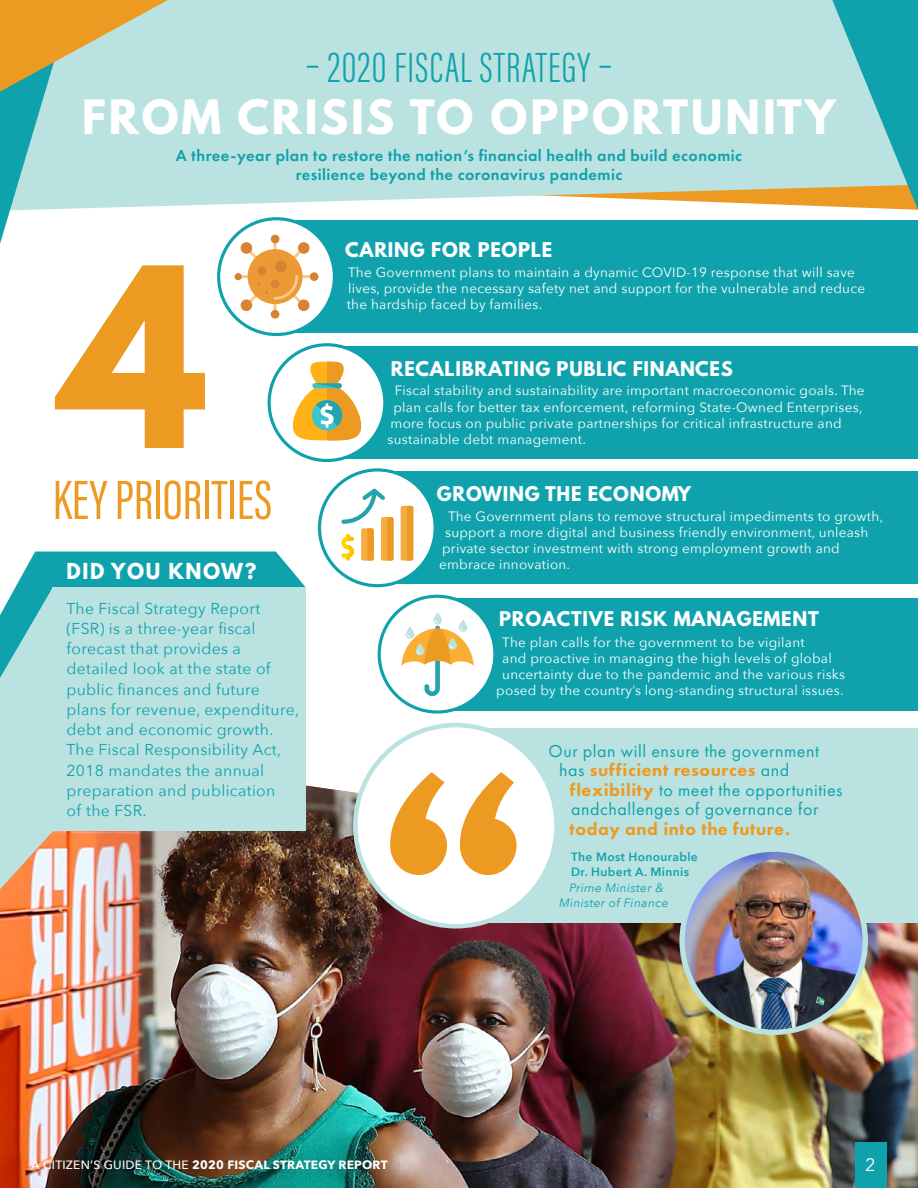
<style>
.page{position:relative;width:918px;height:1188px;background:#fff}
.page>*{position:absolute;margin:0;border:0;box-sizing:border-box;transform-origin:0 0}
.t1{font:700 282.75px "League Spartan";color:#ed9a22}
.t2{font:700 221.4px "League Spartan";color:#ed9a22}
.t3{font:57px "Acumin Pro Extra Cond";color:#ed9a22}
.t4{font:300 43.5px "Acumin Pro Extra Cond";letter-spacing:.03em;color:#0fa2ad}
.t5{font:700 42px "League Spartan";letter-spacing:.07em;color:#fff}
.t6{font:700 19.5px "League Spartan";letter-spacing:.08em;color:#fff}
.t7{font:18px "Futura PT";letter-spacing:.03em;color:#0fa2ad}
.t8{font:700 18px "League Spartan";letter-spacing:.04em;color:#fff}
.t9{font:800 18px "Futura PT";letter-spacing:.03em;color:#ed9a22}
.t10{font:18px "Avenir Next";color:#fff}
.t11{font:600 16.5px/19.5px "Futura PT";letter-spacing:.025em;color:#0fa2ad;text-align:center}
.t12{font:15.75px/20.2px "Avenir Next";letter-spacing:.02em;color:#0fa2ad}
.t13{font:13.5px/16.2px "Avenir Next";letter-spacing:.02em;color:#fff}
.t14{font:700 12px "Avenir Next";letter-spacing:.02em;color:#fff}
.t15{font:600 12px/14.4px "Avenir Next";letter-spacing:.03em;color:#0fa2ad}
.t16{font:italic 12px/14.4px "Avenir Next";letter-spacing:.03em;color:#0fa2ad;text-align:center}
.s1{font-weight:400;color:#0fa2ad}
.s2{font-weight:800;color:#ed9a22}
.s3{font-weight:500}
</style>
<div class="page">
<img style="left:0;top:742px;width:918px;height:446px">
<div style="left:168px;top:0;width:664px;height:207px;background:#bae2e0"></div>
<svg style="left:832px;top:0;width:86px;height:210px;background:#6bbbb4"></svg>
<div style="left:277px;top:220px;width:641px;height:113px;background:#0fa2ad"></div>
<div style="left:219px;top:219px;width:115px;height:115px;background:#fff;border-radius:50%"></div>
<div style="left:217px;top:217px;width:119px;height:119px;border:3px solid #0fa2ad;border-radius:50%"></div>
<svg style="left:274px;top:243px;width:3px;height:6px"></svg>
<svg style="left:249px;top:250px;width:8px;height:9px"></svg>
<svg style="left:242px;top:275px;width:6px;height:3px"></svg>
<svg style="left:250px;top:294px;width:7px;height:9px"></svg>
<svg style="left:293px;top:251px;width:8px;height:7px"></svg>
<div style="left:248px;top:249px;width:55px;height:55px;background:#ec9a35;border-radius:50%"></div>
<svg style="left:274px;top:275px;width:37px;height:36px"></svg>
<div style="left:275px;top:261px;width:12px;height:11px;background:#d78334;border-radius:50%"></div>
<div style="left:258px;top:266px;width:8px;height:9px;background:#d78334;border-radius:50%"></div>
<div style="left:271px;top:280px;width:8px;height:8px;background:#d78334;border-radius:50%"></div>
<div style="left:271px;top:235px;width:8px;height:8px;background:#d78334;border-radius:50%"></div>
<div style="left:241px;top:242px;width:11px;height:12px;background:#d78334;border-radius:50%"></div>
<div style="left:235px;top:273px;width:7px;height:7px;background:#d78334;border-radius:50%"></div>
<div style="left:241px;top:299px;width:11px;height:12px;background:#d78334;border-radius:50%"></div>
<div style="left:271px;top:310px;width:8px;height:9px;background:#d78334;border-radius:50%"></div>
<div style="left:298px;top:299px;width:12px;height:12px;background:#d78334;border-radius:50%"></div>
<div style="left:310px;top:272px;width:8px;height:9px;background:#d78334;border-radius:50%"></div>
<div style="left:298px;top:242px;width:12px;height:12px;background:#d78334;border-radius:50%"></div>
<div style="left:322px;top:346px;width:596px;height:113px;background:#0fa2ad"></div>
<div style="left:269px;top:345px;width:116px;height:116px;background:#fff;border-radius:50%"></div>
<div style="left:268px;top:343px;width:118px;height:119px;border:3px solid #0fa2ad;border-radius:50%"></div>
<svg style="left:293px;top:362px;width:68px;height:78px"></svg>
<div style="left:369px;top:471px;width:549px;height:113px;background:#0fa2ad"></div>
<div style="left:319px;top:470px;width:116px;height:116px;background:#fff;border-radius:50%"></div>
<div style="left:318px;top:468px;width:119px;height:119px;border:3px solid #0fa2ad;border-radius:50%"></div>
<div style="left:401px;top:506px;width:12px;height:55px;background:#f5ac43;border-radius:2px"></div>
<svg style="left:407px;top:506px;width:6px;height:55px"></svg>
<svg style="left:341px;top:489px;width:53px;height:72px"></svg>
<div style="left:422px;top:598px;width:496px;height:113px;background:#0fa2ad"></div>
<div style="left:379px;top:596px;width:116px;height:116px;background:#fff;border-radius:50%"></div>
<div style="left:378px;top:595px;width:119px;height:119px;border:3px solid #0fa2ad;border-radius:50%"></div>
<div style="left:53px;top:552px;width:253px;height:35px;background:#0fa2ad"></div>
<svg style="left:0;top:552px;width:53px;height:337px;background:#a4d4d3"></svg>
<div style="left:52px;top:587px;width:254px;height:244px;background:#bae2e0"></div>
<div style="left:447px;top:728px;width:471px;height:195px;background:#bae2e0"></div>
<div style="left:355px;top:725px;width:202px;height:201px;background:#fff;border-radius:50%"></div>
<div style="left:353px;top:723px;width:206px;height:205px;border:5px solid #bae2e0;border-radius:50%"></div>
<svg style="left:0;top:0;width:168px;height:244px;background:#bcd2bb"></svg>
<img style="left:682px;top:849px;width:183px;height:183px;border-radius:92px">
<div style="left:679px;top:846px;width:189px;height:189px;border:5px solid #bae2e0;border-radius:50%"></div>
<svg style="left:433px;top:612px;width:9px;height:13px"></svg>
<div style="left:459px;top:619px;width:8px;height:13px;background:#fbfdfd;border-radius:4px"></div>
<svg style="left:401px;top:620px;width:73px;height:76px"></svg>
<div style="left:855px;top:1142px;width:32px;height:46px;background:#0fa2ad"></div>
<h3 class="t4" style="left:306px;top:41px;width:308px">– 2020 FISCAL STRATEGY –</h3>
<h3 class="t5" style="left:82px;top:84px;width:755px">FROM CRISIS TO OPPORTUNITY</h3>
<p class="t11" style="left:176px;top:145px;width:568px">A three-year plan to restore the nation’s financial health and build economic resilience beyond the coronavirus pandemic</p>
<h2 class="t2" style="left:60px;top:185px;width:149px">4</h2>
<h3 class="t3" style="left:53px;top:466px;width:221px">KEY PRIORITIES</h3>
<h3 class="t6" style="left:67px;top:556px;width:191px">DID YOU KNOW?</h3>
<p class="t12" style="left:67px;top:597px;width:234px">The Fiscal Strategy Report (FSR) is a three-year fiscal forecast that provides a detailed look at the state of public finances and future plans for revenue, expenditure, debt and economic growth.<br>The Fiscal Responsibility Act,<br>2018 mandates the annual preparation and publication<br>of the FSR.</p>
<h3 class="t8" style="left:345px;top:236px;width:208px">CARING FOR PEOPLE</h3>
<p class="t13" style="left:347px;top:264px;width:520px">The Government plans to maintain a dynamic COVID-19 response that will save lives, provide the necessary safety net and support for the vulnerable and reduce the hardship faced by families.</p>
<h3 class="t8" style="left:391px;top:354px;width:344px">RECALIBRATING PUBLIC FINANCES</h3>
<p class="t13" style="left:395px;top:382px;width:471px">Fiscal stability and sustainability are important macroeconomic goals. The</p>
<p class="t13" style="left:393px;top:398px;width:471px">plan calls for better tax enforcement, reforming State-Owned Enterprises,</p>
<p class="t13" style="left:390px;top:414px;width:453px">more focus on public private partnerships for critical infrastructure and</p>
<p class="t13" style="left:387px;top:431px;width:200px">sustainable debt management.</p>
<h3 class="t8" style="left:437px;top:480px;width:256px">GROWING THE ECONOMY</h3>
<p class="t13" style="left:448px;top:507px;width:437px">The Government plans to remove structural impediments to growth,</p>
<p class="t13" style="left:445px;top:524px;width:425px">support a more digital and business friendly environment, unleash</p>
<p class="t13" style="left:442px;top:540px;width:399px">private sector investment with strong employment growth and</p>
<p class="t13" style="left:439px;top:556px;width:133px">embrace innovation.</p>
<h3 class="t8" style="left:499px;top:604px;width:321px">PROACTIVE RISK MANAGEMENT</h3>
<p class="t13" style="left:502px;top:633px;width:304px">The plan calls for the government to be vigilant</p>
<p class="t13" style="left:502px;top:649px;width:331px">and proactive in managing the high levels of global</p>
<p class="t13" style="left:502px;top:666px;width:344px">uncertainty due to the pandemic and the various risks</p>
<p class="t13" style="left:496px;top:682px;width:349px">posed by the country’s long-standing structural issues.</p>
<h1 class="t1" style="left:533px;top:973px;width:151px;rotate:-180deg">”</h1>
<h3 class="t7" style="left:549px;top:740px;width:272px">Our plan will ensure the government</h3>
<h3 class="t9" style="left:559px;top:759px;width:232px"><span class="s1">has</span> sufficient resources <span class="s1">and</span></h3>
<h3 class="t7" style="left:570px;top:779px;width:275px"><span class="s2">flexibility</span> to meet the opportunities</h3>
<h3 class="t7" style="left:571px;top:799px;width:249px">andchallenges of governance for</h3>
<h3 class="t9" style="left:570px;top:817px;width:222px">today and into the future.</h3>
<p class="t15" style="left:571px;top:850px;width:128px">The Most Honourable<br>Dr. Hubert A. Minnis</p>
<p class="t16" style="left:559px;top:881px;width:111px">Prime Minister &amp;<br>Minister of Finance</p>
<p class="t14" style="left:31px;top:1154px;width:358px"><span class="s3">A CITIZEN’S GUIDE TO THE</span> 2020 FISCAL STRATEGY REPORT</p>
<h3 class="t10" style="left:865px;top:1149px;width:12px">2</h3>
</div>
